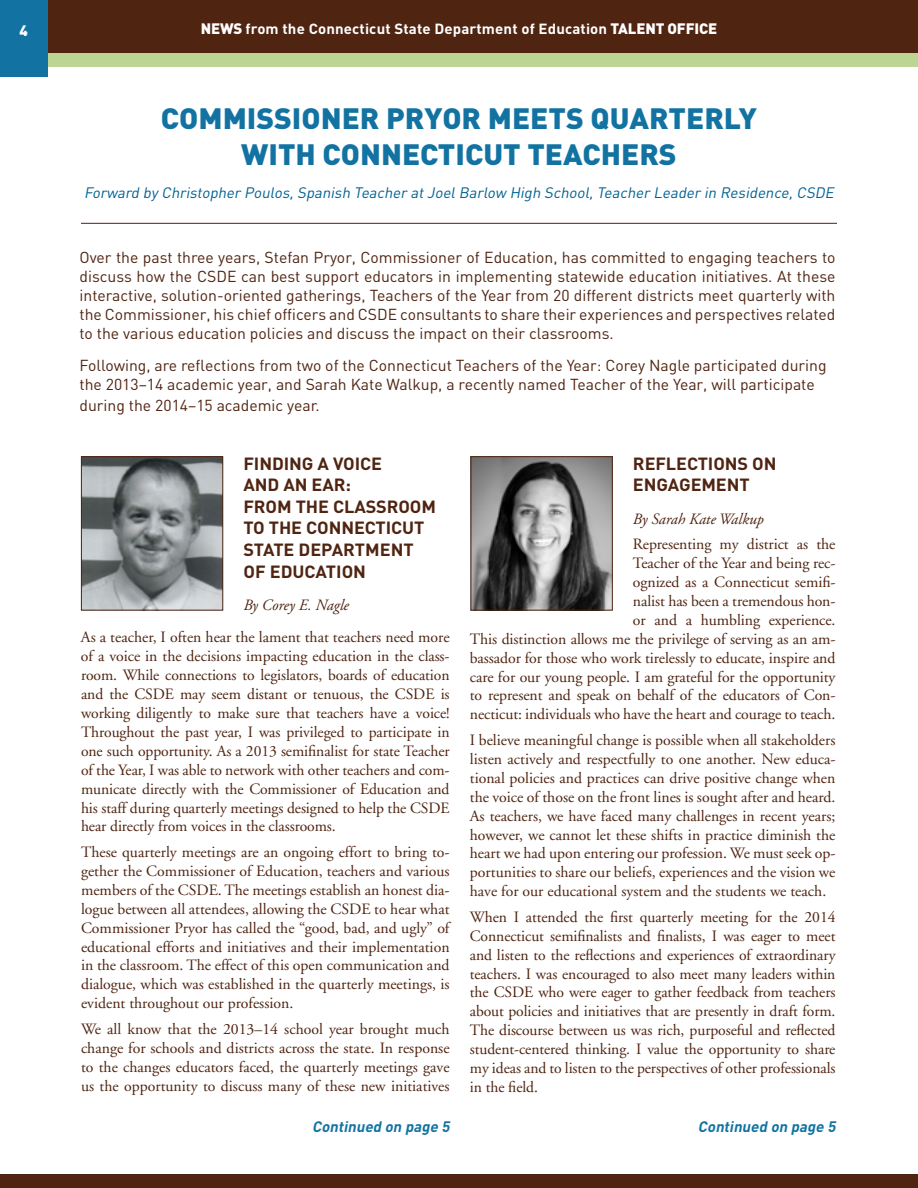
<style>
.page{position:relative;width:918px;height:1188px;background:#fff}
.page>*{position:absolute;margin:0;border:0;box-sizing:border-box;transform-origin:0 0}
.t1{font:900 29.1px/36px "DIN";color:#1273a2;text-align:center}
.main_body_style{font:700 17.4px/21.6px "DIN";letter-spacing:-.005em;color:#4f2411}
.main_body_style-2{font:15.75px/18.9px "Adobe Garamond";letter-spacing:-.005em;color:#4f2411;text-align:justify}
.main_body_style-3{font:15.75px/18.9px "DIN";color:#4f2411;text-align:justify}
.main_body_style-4{font:italic 15.75px "Adobe Garamond";color:#4f2411}
.main_body_style-5{font:italic 15px "DIN";color:#006192}
.t2{font:italic 700 15px "DIN";color:#1273a2}
.t3{font:900 15px "DIN";color:#fff}
.t4{font:700 14.55px "DIN";letter-spacing:.01em;color:#fff}
.s1{font-weight:900;font-size:15px}
</style>
<div class="page">
<div style="left:0;top:1174px;width:918px;height:14px;background:#4f2411"></div>
<div style="left:48px;top:0;width:870px;height:54px;background:#4f2411"></div>
<div style="left:48px;top:54px;width:870px;height:13px;background:#bcd592"></div>
<div style="left:0;top:0;width:48px;height:77px;background:#1273a2"></div>
<hr style="left:917px;top:67px;width:1px;height:600px;background:#e7f1f6">
<hr style="left:81px;top:223px;width:756px;height:1px;background:#4f2411">
<img style="left:83px;top:458px;width:138px;height:151px">
<div style="left:81px;top:456px;width:142px;height:155px;border:1px solid #4f2411"></div>
<img style="left:473px;top:458px;width:138px;height:151px">
<div style="left:471px;top:456px;width:142px;height:155px;border:1px solid #4f2411"></div>
<p class="t3" style="left:20px;top:21px;width:10px">4</p>
<p class="t4" style="left:201px;top:19px;width:518px"><span class="s1">NEWS</span> from the Connecticut State Department of Education <span class="s1">TALENT OFFICE</span></p>
<h1 class="t1" style="left:161px;top:99px;width:598px">COMMISSIONER PRYOR MEETS QUARTERLY<br>WITH CONNECTICUT TEACHERS</h1>
<p class="main_body_style-5" style="left:84px;top:183px;width:755px">Forward by Christopher Poulos,Spanish Teacher atJoelBarlow High School,Teacher Leader in Residence,CSDE</p>
<p class="main_body_style-3" style="left:80px;top:248px;width:758px">Over the past three years, Stefan Pryor, Commissioner of Education, has committed to engaging teachers to discuss how the CSDE can best support educators in implementing statewide education initiatives. At these interactive, solution-oriented gatherings, Teachers of the Year from 20 different districts meet quarterly with the Commissioner, his chief officers and CSDE consultants to share their experiences and perspectives related to the various education policies and discuss the impact on their classrooms.</p>
<p class="main_body_style-3" style="left:80px;top:356px;width:749px;line-height:19.6px;text-align:left">Following, are reflections from two of the Connecticut Teachers of the Year: Corey Nagle participated during the 2013–14 academic year, and Sarah Kate Walkup, a recently named Teacher of the Year, will participate during the 2014–15 academic year.</p>
<p class="main_body_style" style="left:243px;top:452px;width:194px">FINDING A VOICE<br>AND AN EAR:<br>FROM THE CLASSROOM<br>TO THE CONNECTICUT<br>STATE DEPARTMENT<br>OF EDUCATION</p>
<p class="main_body_style-4" style="left:243px;top:597px;width:107px">By Corey E. Nagle</p>
<p class="main_body_style-2" style="left:81px;top:628px;width:370px">As a teacher, I often hear the lament that teachers need more of a voice in the decisions impacting education in the class&shy;room. While connections to legislators, boards of education and the CSDE may seem distant or tenuous, the CSDE is working diligently to make sure that teachers have a voice!<br>Throughout the past year, I was privileged to participate in one such opportunity. As a 2013 semifinalist for state Teacher of the Year, I was able to network with other teachers and com&shy;municate directly with the Commissioner of Education and his staff during quarterly meetings designed to help the CSDE hear directly from voices in the classrooms.</p>
<p class="main_body_style-2" style="left:81px;top:843px;width:370px">These quarterly meetings are an ongoing effort to bring to&shy;gether the Commissioner of Education, teachers and various members of the CSDE. The meetings establish an honest dia&shy;logue between all attendees, allowing the CSDE to hear what Commissioner Pryor has called the “good, bad, and ugly” of educational efforts and initiatives and their implementation in the classroom. The effect of this open communication and dialogue, which was established in the quarterly meetings, is evident throughout our profession.</p>
<p class="main_body_style-2" style="left:81px;top:1020px;width:370px">We all know that the 2013–14 school year brought much change for schools and districts across the state. In response to the changes educators faced, the quarterly meetings gave us the opportunity to discuss many of these new initiatives</p>
<p class="main_body_style" style="left:633px;top:452px;width:145px">REFLECTIONS ON<br>ENGAGEMENT</p>
<p class="main_body_style-4" style="left:633px;top:510px;width:132px">By Sarah Kate Walkup</p>
<p class="main_body_style-2" style="left:470px;top:535px;width:367px;text-align:right">Representing my district as the<br>Teacher of the Year and being rec-<br>ognized as a Connecticut semifi-<br>nalist has been a tremendous hon-<br>or and a humbling experience.<br>This distinction allows me the privilege of serving as an am&shy;bassador for those who work tirelessly to educate, inspire and care for our young people. I am grateful for the opportunity to represent and speak on behalf of the educators of Con&shy;necticut: individuals who have the heart and courage to teach.</p>
<p class="main_body_style-2" style="left:470px;top:731px;width:367px">I believe meaningful change is possible when all stakeholders listen actively and respectfully to one another. New educa&shy;tional policies and practices can drive positive change when the voice of those on the front lines is sought after and heard.<br>As teachers, we have faced many challenges in recent years; however, we cannot let these shifts in practice diminish the heart we had upon entering our profession. We must seek op&shy;portunities to share our beliefs, experiences and the vision we have for our educational system and the students we teach.</p>
<p class="main_body_style-2" style="left:470px;top:908px;width:367px">When I attended the first quarterly meeting for the 2014<br>Connecticut semifinalists and finalists, I was eager to meet and listen to the reflections and experiences of extraordinary teachers. I was encouraged to also meet many leaders within the CSDE who were eager to gather feedback from teachers about policies and initiatives that are presently in draft form.<br>The discourse between us was rich, purposeful and reflected student-centered thinking. I value the opportunity to share my ideas and to listen to the perspectives of other professionals in the field.</p>
<p class="t2" style="left:312px;top:1117px;width:142px">Continued on page 5</p>
<p class="t2" style="left:698px;top:1117px;width:142px">Continued on page 5</p>
</div>
